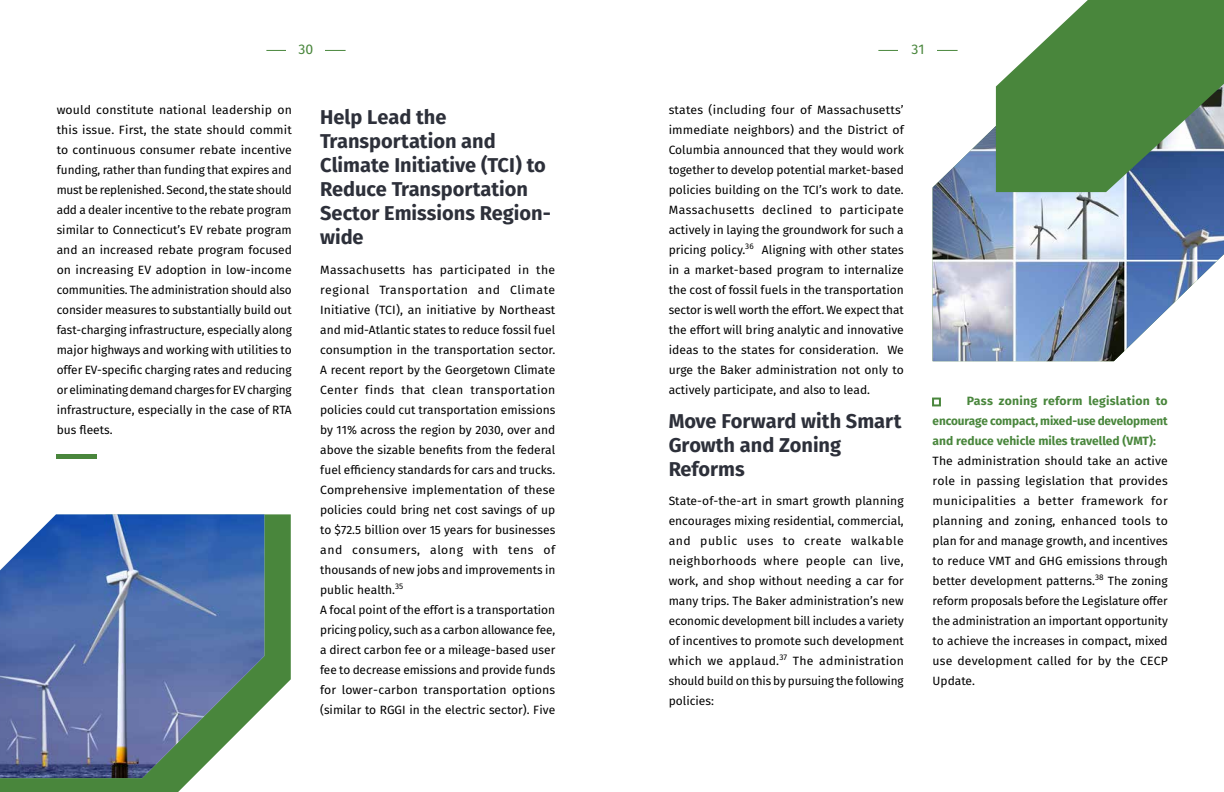
<style>
.page{position:relative;width:1224px;height:792px;background:#fff}
.page>*{position:absolute;margin:0;border:0;box-sizing:border-box;transform-origin:0 0}
.t1{font:700 20px/24px "Fira Sans";color:#2d303a}
.t2{font:14px "Fira Sans";color:#49863c}
.t3{font:12px/20px "Fira Sans";color:#000;text-align:justify}
.t4{font:700 12px/20px "Fira Sans";letter-spacing:-.01em;color:#49863c;text-align:justify}
</style>
<div class="page">
<hr style="left:266px;top:50px;width:80px;height:1px;background:#49863c">
<hr style="left:878px;top:50px;width:80px;height:1px;background:#49863c">
<div style="left:287px;top:41px;width:38px;height:19px;background:#fff"></div>
<div style="left:899px;top:41px;width:38px;height:19px;background:#fff"></div>
<img style="left:933px;top:49px;width:291px;height:312px">
<svg style="left:996px;top:0;width:228px;height:192px;background:#5d8f5c"></svg>
<svg style="left:0;top:514px;width:291px;height:278px;fill:#49863c"></svg>
<img style="left:0;top:514px;width:264px;height:264px">
<div style="left:57px;top:454px;width:40px;height:5px;background:#49863c"></div>
<div style="left:932px;top:398px;width:9px;height:8px;border:2px solid #49863c"></div>
<p class="t2" style="left:299px;top:39px;width:16px">30</p>
<p class="t2" style="left:911px;top:39px;width:15px">31</p>
<p class="t3" style="left:57px;top:100px;width:237px">would constitute national leadership on this issue. First, the state should commit to continuous consumer rebate incentive funding, rather than funding that expires and must be replenished. Second, the state should add a dealer incentive to the rebate program similar to Connecticut’s EV rebate program and an increased rebate program focused on increasing EV adoption in low-income communities. The administration should also consider measures to substantially build out fast-charging infrastructure, especially along major highways and working with utilities to offer EV-specific charging rates and reducing or eliminating demand charges for EV charging infrastructure, especially in the case of RTA bus fleets.</p>
<h1 class="t1" style="left:320px;top:105px;width:232px">Help Lead the<br>Transportation and<br>Climate Initiative (TCI) to<br>Reduce Transportation<br>Sector Emissions Region&shy;wide</h1>
<p class="t3" style="left:320px;top:260px;width:237px;text-align:left">Massachusetts has participated in the regional Transportation and Climate Initiative (TCI), an initiative by Northeast and mid-Atlantic states to reduce fossil fuel consumption in the transportation sector.<br>A recent report by the Georgetown Climate Center finds that clean transportation policies could cut transportation emissions by 11% across the region by 2030, over and above the sizable benefits from the federal fuel efficiency standards for cars and trucks.<br>Comprehensive implementation of these policies could bring net cost savings of up to $72.5 billion over 15 years for businesses and consumers, along with tens of thousands of new jobs and improvements in public health.<sup>35<br></sup>A focal point of the effort is a transportation pricing policy, such as a carbon allowance fee, a direct carbon fee or a mileage-based user fee to decrease emissions and provide funds for lower-carbon transportation options (similar to RGGI in the electric sector). Five</p>
<p class="t3" style="left:669px;top:100px;width:237px">states (including four of Massachusetts’ immediate neighbors) and the District of Columbia announced that they would work together to develop potential market-based policies building on the TCI’s work to date.<br>Massachusetts declined to participate actively in laying the groundwork for such a pricing policy.<sup>36</sup> Aligning with other states in a market-based program to internalize the cost of fossil fuels in the transportation sector is well worth the effort. We expect that the effort will bring analytic and innovative ideas to the states for consideration. We urge the Baker administration not only to actively participate, and also to lead.</p>
<h1 class="t1" style="left:669px;top:409px;width:234px">Move Forward with Smart<br>Growth and Zoning<br>Reforms</h1>
<p class="t3" style="left:669px;top:491px;width:237px">State-of-the-art in smart growth planning encourages mixing residential, commercial, and public uses to create walkable neighborhoods where people can live, work, and shop without needing a car for many trips. The Baker administration’s new economic development bill includes a variety of incentives to promote such development which we applaud.<sup>37</sup> The administration should build on this by pursuing the following policies:</p>
<p class="t4" style="left:933px;top:391px;width:237px;text-indent:34px">Pass zoning reform legislation to encourage compact, mixed-use development and reduce vehicle miles travelled (VMT):</p>
<p class="t3" style="left:933px;top:451px;width:237px">The administration should take an active role in passing legislation that provides municipalities a better framework for planning and zoning, enhanced tools to plan for and manage growth, and incentives to reduce VMT and GHG emissions through better development patterns.<sup>38</sup> The zoning reform proposals before the Legislature offer the administration an important opportunity to achieve the increases in compact, mixed use development called for by the CECP Update.</p>
</div>
